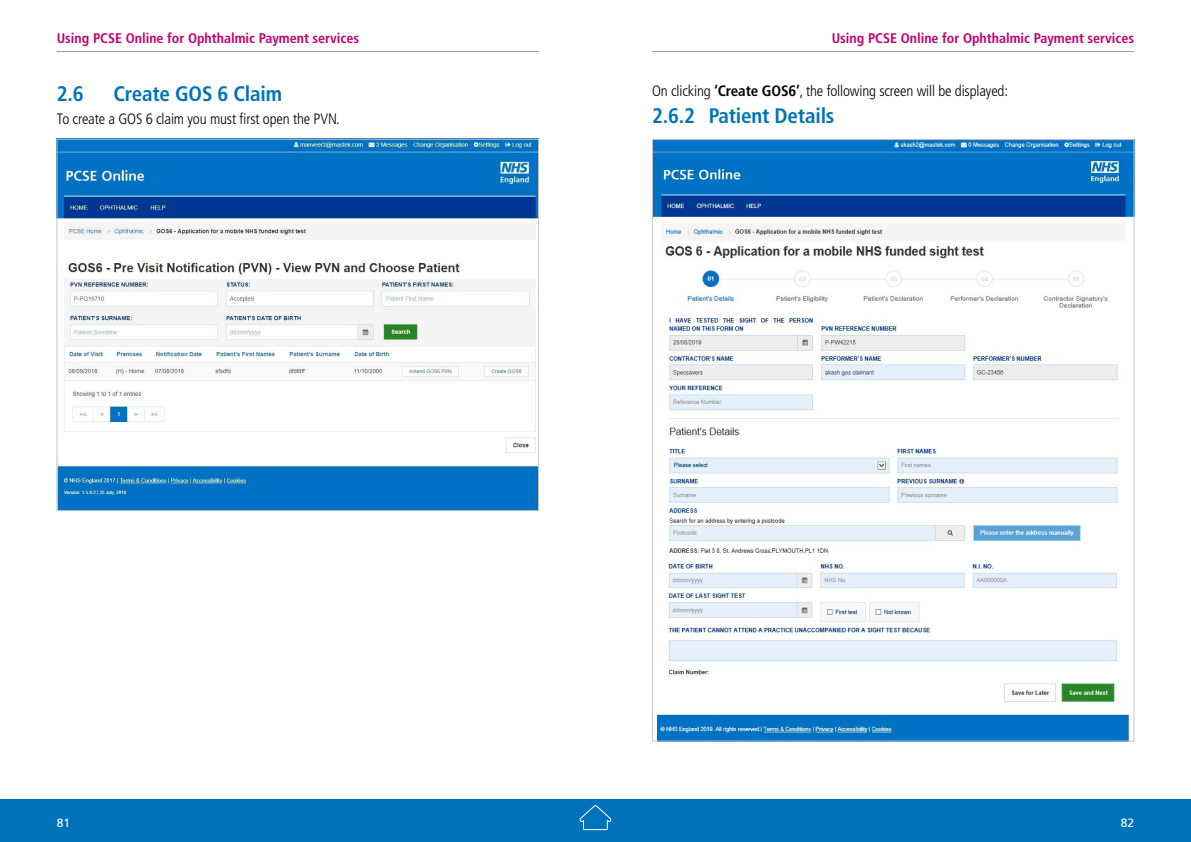
<style>
.page{position:relative;width:1191px;height:842px;background:#fff}
.page>*{position:absolute;margin:0;border:0;box-sizing:border-box;transform-origin:0 0}
.Text_Sub-Heading_2B{font:700 condensed 21px "Frutiger LT";letter-spacing:-.01em;color:#0072bb}
.Text_Sub-Heading_2B-2{font:300 condensed 15px "Frutiger LT";letter-spacing:-.01em;color:#000}
.TOC_body_text{font:300 condensed 15px "Frutiger LT";letter-spacing:-.01em;color:#000}
.t1{font:700 condensed 14px "Frutiger LT";color:#c10071}
.t2{font:12px "Frutiger LT";color:#fff}
.s1{font-weight:700}
</style>
<div class="page">
<div style="left:0;top:799px;width:1191px;height:43px;background:#0072bb"></div>
<svg style="left:579px;top:805px;width:33px;height:26px"></svg>
<hr style="left:652px;top:51px;width:482px;height:1px;background:#9d9d9c">
<hr style="left:57px;top:51px;width:482px;height:1px;background:#9d9d9c">
<img style="left:654px;top:141px;width:478px;height:598px">
<img style="left:59px;top:141px;width:478px;height:368px">
<p class="t1" style="left:57px;top:30px;width:304px">Using PCSE Online for Ophthalmic Payment services</p>
<p class="t1" style="left:831px;top:30px;width:304px">Using PCSE Online for Ophthalmic Payment services</p>
<p class="Text_Sub-Heading_2B" style="left:57px;top:81px;width:28px">2.6</p>
<p class="Text_Sub-Heading_2B" style="left:113px;top:81px;width:170px">Create GOS 6 Claim</p>
<p class="TOC_body_text" style="left:57px;top:111px;width:285px">To create a GOS 6 claim you must first open the PVN.</p>
<p class="Text_Sub-Heading_2B-2" style="left:652px;top:83px;width:357px">On clicking <span class="s1">‘Create GOS6’</span>, the following screen will be displayed:</p>
<p class="Text_Sub-Heading_2B" style="left:652px;top:103px;width:184px">2.6.2 Patient Details</p>
<p class="t2" style="left:57px;top:816px;width:15px">81</p>
<p class="t2" style="left:1121px;top:816px;width:15px">82</p>
</div>
